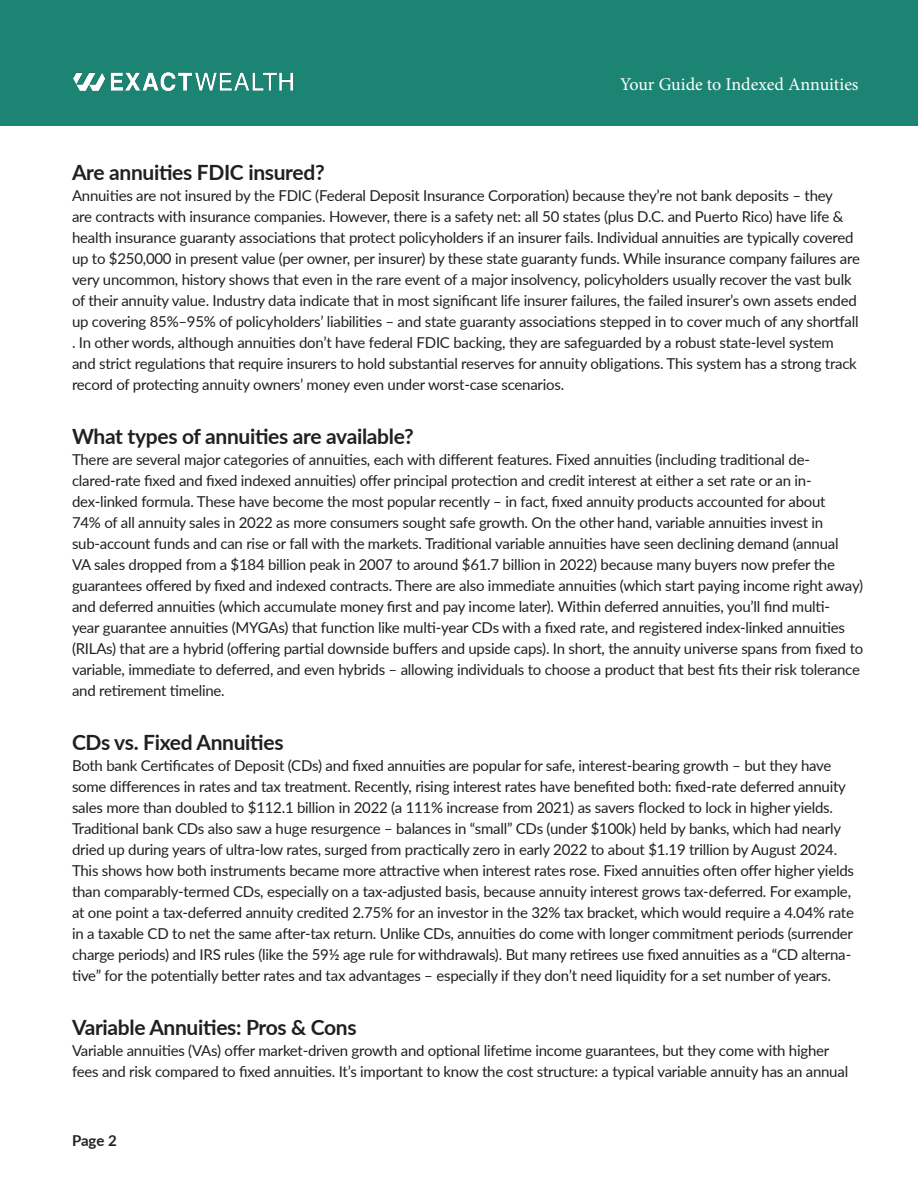
<style>
.page{position:relative;width:918px;height:1188px;background:#fff}
.page>*{position:absolute;margin:0;border:0;box-sizing:border-box;transform-origin:0 0}
.t1{font:700 21px "Lato";letter-spacing:-.015em;color:#231f20}
.t2{font:18px "Minion Pro";color:#fff}
.t3{font:15px/21px "Lato";letter-spacing:-.015em;color:#231f20}
.t4{font:700 15px "Lato";color:#231f20}
</style>
<div class="page">
<div style="left:0;top:0;width:918px;height:126px;background:#1b8472"></div>
<img style="left:73px;top:72px;width:220px;height:18px">
<p class="t2" style="left:620px;top:72px;width:240px">Your Guide to Indexed Annuities</p>
<p class="t1" style="left:72px;top:157px;width:254px">Are annuities FDIC insured?</p>
<p class="t3" style="left:72px;top:184px;width:789px">Annuities are not insured by the FDIC (Federal Deposit Insurance Corporation) because they’re not bank deposits – they<br>are contracts with insurance companies. However, there is a safety net: all 50 states (plus D.C. and Puerto Rico) have life &amp; health insurance guaranty associations that protect policyholders if an insurer fails. Individual annuities are typically covered up to $250,000 in present value (per owner, per insurer) by these state guaranty funds. While insurance company failures are very uncommon, history shows that even in the rare event of a major insolvency, policyholders usually recover the vast bulk of their annuity value. Industry data indicate that in most significant life insurer failures, the failed insurer’s own assets ended up covering 85%–95% of policyholders’ liabilities – and state guaranty associations stepped in to cover much of any shortfall . In other words, although annuities don’t have federal FDIC backing, they are safeguarded by a robust state-level system and strict regulations that require insurers to hold substantial reserves for annuity obligations. This system has a strong track record of protecting annuity owners’ money even under worst-case scenarios.</p>
<p class="t1" style="left:72px;top:421px;width:343px">What types of annuities are available?</p>
<p class="t3" style="left:72px;top:448px;width:793px">There are several major categories of annuities, each with different features. Fixed annuities (including traditional de&shy;clared-rate fixed and fixed indexed annuities) offer principal protection and credit interest at either a set rate or an in&shy;dex-linked formula. These have become the most popular recently – in fact, fixed annuity products accounted for about<br>74% of all annuity sales in 2022 as more consumers sought safe growth. On the other hand, variable annuities invest in sub-account funds and can rise or fall with the markets. Traditional variable annuities have seen declining demand (annual<br>VA sales dropped from a $184 billion peak in 2007 to around $61.7 billion in 2022) because many buyers now prefer the guarantees offered by fixed and indexed contracts. There are also immediate annuities (which start paying income right away) and deferred annuities (which accumulate money first and pay income later). Within deferred annuities, you’ll find multi-<br>year guarantee annuities (MYGAs) that function like multi-year CDs with a fixed rate, and registered index-linked annuities (RILAs) that are a hybrid (offering partial downside buffers and upside caps). In short, the annuity universe spans from fixed to variable, immediate to deferred, and even hybrids – allowing individuals to choose a product that best fits their risk tolerance and retirement timeline.</p>
<p class="t1" style="left:72px;top:727px;width:213px">CDs vs. Fixed Annuities</p>
<p class="t3" style="left:72px;top:754px;width:784px">Both bank Certificates of Deposit (CDs) and fixed annuities are popular for safe, interest-bearing growth – but they have some differences in rates and tax treatment. Recently, rising interest rates have benefited both: fixed-rate deferred annuity sales more than doubled to $112.1 billion in 2022 (a 111% increase from 2021) as savers flocked to lock in higher yields.<br>Traditional bank CDs also saw a huge resurgence – balances in “small” CDs (under $100k) held by banks, which had nearly dried up during years of ultra-low rates, surged from practically zero in early 2022 to about $1.19 trillion by August 2024.<br>This shows how both instruments became more attractive when interest rates rose. Fixed annuities often offer higher yields than comparably-termed CDs, especially on a tax-adjusted basis, because annuity interest grows tax-deferred. For example, at one point a tax-deferred annuity credited 2.75% for an investor in the 32% tax bracket, which would require a 4.04% rate in a taxable CD to net the same after-tax return. Unlike CDs, annuities do come with longer commitment periods (surrender charge periods) and IRS rules (like the 59½ age rule for withdrawals). But many retirees use fixed annuities as a “CD alterna&shy;tive” for the potentially better rates and tax advantages – especially if they don’t need liquidity for a set number of years.</p>
<p class="t1" style="left:72px;top:1012px;width:286px">Variable Annuities: Pros &amp; Cons</p>
<p class="t3" style="left:72px;top:1039px;width:778px">Variable annuities (VAs) offer market-driven growth and optional lifetime income guarantees, but they come with higher fees and risk compared to fixed annuities. It’s important to know the cost structure: a typical variable annuity has an annual</p>
<p class="t4" style="left:72px;top:1130px;width:46px">Page 2</p>
</div>
